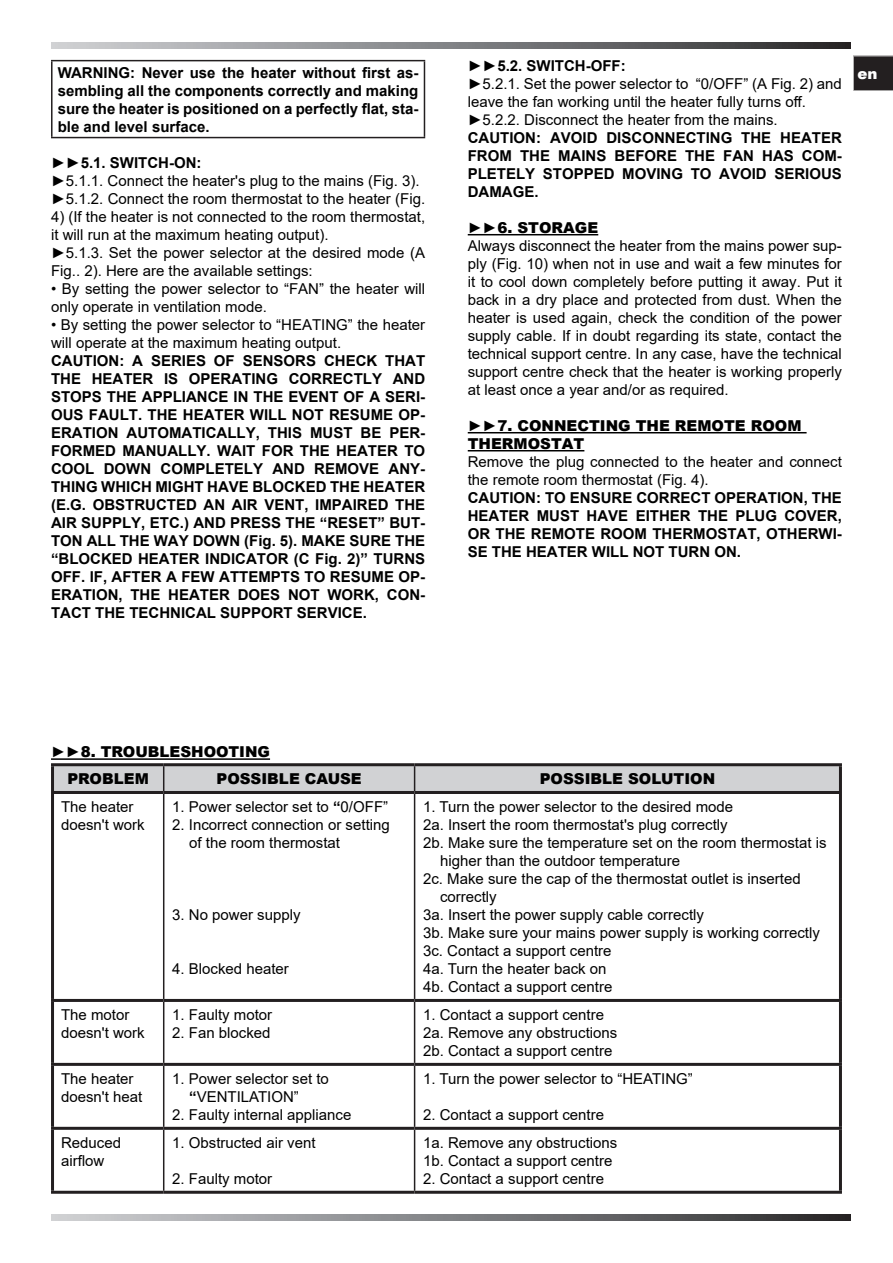
<style>
.page{position:relative;width:893px;height:1263px;background:#fff}
.page>*{position:absolute;margin:0;border:0;box-sizing:border-box;transform-origin:0 0}
.t1{font:15px/18px "Arial";color:#000}
.t2{font:700 15px/18px "Arial";color:#000;text-align:justify}
.t3{font:900 15px/18px "Arial";color:#000}
.t4{font:900 15px "Arial";color:#fff}
.s1{font-weight:700}
</style>
<div class="page">
<div style="left:853px;top:56px;width:40px;height:35px;background:#231f20"></div>
<hr style="left:853px;top:56px;width:1px;height:34px;background:#fff">
<hr style="left:853px;top:90px;width:40px;height:1px;background:#fff">
<svg style="left:51px;top:1214px;width:799px;height:6px;background:#7f8082"></svg>
<svg style="left:51px;top:43px;width:799px;height:6px;background:#7f8082"></svg>
<hr style="left:51px;top:60px;width:374px;height:1px;background:#231f20">
<hr style="left:51px;top:61px;width:2px;height:76px;background:#231f20">
<hr style="left:424px;top:61px;width:1px;height:76px;background:#231f20">
<hr style="left:51px;top:137px;width:374px;height:1px;background:#231f20">
<hr style="left:468px;top:234px;width:130px;height:1px;background:#000">
<hr style="left:468px;top:432px;width:339px;height:1px;background:#000">
<hr style="left:468px;top:450px;width:116px;height:1px;background:#000">
<hr style="left:51px;top:758px;width:219px;height:2px;background:#000">
<div style="left:54px;top:766px;width:785px;height:25px;background:#d1d2d4"></div>
<hr style="left:163px;top:794px;width:1px;height:205px;background:#231f20">
<hr style="left:414px;top:794px;width:1px;height:205px;background:#231f20">
<hr style="left:163px;top:1002px;width:1px;height:61px;background:#231f20">
<hr style="left:414px;top:1002px;width:1px;height:61px;background:#231f20">
<hr style="left:163px;top:1066px;width:1px;height:61px;background:#231f20">
<hr style="left:414px;top:1066px;width:1px;height:61px;background:#231f20">
<hr style="left:163px;top:1130px;width:1px;height:61px;background:#231f20">
<hr style="left:414px;top:1130px;width:1px;height:61px;background:#231f20">
<hr style="left:51px;top:763px;width:113px;height:3px;background:#231f20">
<hr style="left:51px;top:766px;width:3px;height:25px;background:#231f20">
<hr style="left:164px;top:763px;width:251px;height:3px;background:#231f20">
<hr style="left:415px;top:763px;width:427px;height:3px;background:#231f20">
<hr style="left:839px;top:766px;width:3px;height:25px;background:#231f20">
<hr style="left:51px;top:791px;width:113px;height:3px;background:#231f20">
<hr style="left:51px;top:794px;width:3px;height:205px;background:#231f20">
<hr style="left:164px;top:791px;width:251px;height:3px;background:#231f20">
<hr style="left:415px;top:791px;width:427px;height:3px;background:#231f20">
<hr style="left:839px;top:794px;width:3px;height:205px;background:#231f20">
<hr style="left:51px;top:999px;width:113px;height:3px;background:#231f20">
<hr style="left:51px;top:1002px;width:3px;height:61px;background:#231f20">
<hr style="left:164px;top:999px;width:251px;height:3px;background:#231f20">
<hr style="left:415px;top:999px;width:427px;height:3px;background:#231f20">
<hr style="left:839px;top:1002px;width:3px;height:61px;background:#231f20">
<hr style="left:51px;top:1063px;width:113px;height:3px;background:#231f20">
<hr style="left:51px;top:1066px;width:3px;height:61px;background:#231f20">
<hr style="left:164px;top:1063px;width:251px;height:3px;background:#231f20">
<hr style="left:415px;top:1063px;width:427px;height:3px;background:#231f20">
<hr style="left:839px;top:1066px;width:3px;height:61px;background:#231f20">
<hr style="left:51px;top:1127px;width:113px;height:3px;background:#231f20">
<hr style="left:51px;top:1130px;width:3px;height:61px;background:#231f20">
<hr style="left:164px;top:1127px;width:251px;height:3px;background:#231f20">
<hr style="left:415px;top:1127px;width:427px;height:3px;background:#231f20">
<hr style="left:839px;top:1130px;width:3px;height:61px;background:#231f20">
<hr style="left:51px;top:1191px;width:113px;height:3px;background:#231f20">
<hr style="left:164px;top:1191px;width:251px;height:3px;background:#231f20">
<hr style="left:415px;top:1191px;width:427px;height:3px;background:#231f20">
<p class="t2" style="left:58px;top:63px;width:362px">WARNING: Never use the heater without first as&shy;sembling all the components correctly and making sure the heater is positioned on a perfectly flat, sta&shy;ble and level surface.</p>
<p class="t1" style="left:51px;top:154px;width:376px"><span class="s1">►►5.1. SWITCH-ON:<br>►</span>5.1.1. Connect the heater's plug to the mains (Fig. 3). <span class="s1">►</span>5.1.2. Connect the room thermostat to the heater (Fig.</p>
<p class="t1" style="left:51px;top:208px;width:376px">4) (If the heater is not connected to the room thermostat, it will run at the maximum heating output).<br><span class="s1">►</span>5.1.3. Set the power selector at the desired mode (A Fig.. 2). Here are the available settings:</p>
<p class="t1" style="left:51px;top:280px;width:376px">• By setting the power selector to “FAN” the heater will only operate in ventilation mode.</p>
<p class="t1" style="left:51px;top:316px;width:376px">• By setting the power selector to “HEATING” the heater will operate at the maximum heating output.</p>
<p class="t2" style="left:51px;top:352px;width:376px">CAUTION: A SERIES OF SENSORS CHECK THAT THE HEATER IS OPERATING CORRECTLY AND STOPS THE APPLIANCE IN THE EVENT OF A SERI-OUS FAULT. THE HEATER WILL NOT RESUME OP-ERATION AUTOMATICALLY, THIS MUST BE PER-FORMED MANUALLY. WAIT FOR THE HEATER TO COOL DOWN COMPLETELY AND REMOVE ANY-THING WHICH MIGHT HAVE BLOCKED THE HEATER (E.G. OBSTRUCTED AN AIR VENT, IMPAIRED THE AIR SUPPLY, ETC.) AND PRESS THE “RESET” BUT-TON ALL THE WAY DOWN (Fig. 5). MAKE SURE THE “BLOCKED HEATER INDICATOR (C Fig. 2)” TURNS OFF. IF, AFTER A FEW ATTEMPTS TO RESUME OP-ERATION, THE HEATER DOES NOT WORK, CON-TACT THE TECHNICAL SUPPORT SERVICE.</p>
<p class="t1" style="left:468px;top:56px;width:376px"><span class="s1">►►5.2. SWITCH-OFF:<br>►</span>5.2.1. Set the power selector to “0/OFF” (A Fig. 2) and leave the fan working until the heater fully turns off. <span class="s1">►</span>5.2.2. Disconnect the heater from the mains.<br><span class="s1">CAUTION: AVOID DISCONNECTING THE HEATER FROM THE MAINS BEFORE THE FAN HAS COM-PLETELY STOPPED MOVING TO AVOID SERIOUS DAMAGE.</span></p>
<p class="t3" style="left:468px;top:218px;width:132px">►►6. STORAGE</p>
<p class="t1" style="left:468px;top:236px;width:376px;text-align:justify">Always disconnect the heater from the mains power sup&shy;ply (Fig. 10) when not in use and wait a few minutes for it to cool down completely before putting it away. Put it back in a dry place and protected from dust. When the heater is used again, check the condition of the power supply cable. If in doubt regarding its state, contact the technical support centre. In any case, have the technical support centre check that the heater is working properly at least once a year and/or as required.</p>
<p class="t3" style="left:468px;top:416px;width:335px">►►7. CONNECTING THE REMOTE ROOM<br>THERMOSTAT</p>
<p class="t1" style="left:468px;top:452px;width:376px">Remove the plug connected to the heater and connect the remote room thermostat (Fig. 4).</p>
<p class="t2" style="left:468px;top:489px;width:376px">CAUTION: TO ENSURE CORRECT OPERATION, THE HEATER MUST HAVE EITHER THE PLUG COVER, OR THE REMOTE ROOM THERMOSTAT, OTHERWI-SE THE HEATER WILL NOT TURN ON.</p>
<p class="t4" style="left:857px;top:63px;width:22px">en</p>
<p class="t3" style="left:67px;top:738px;width:204px;line-height:26.7px;text-indent:-16px">►►8. TROUBLESHOOTING<br>PROBLEM</p>
<p class="t3" style="left:216px;top:769px;width:147px">POSSIBLE CAUSE</p>
<p class="t3" style="left:540px;top:769px;width:177px">POSSIBLE SOLUTION</p>
<p class="t1" style="left:61px;top:797px;width:85px">The heater doesn't work</p>
<p class="t1" style="left:172px;top:797px;width:217px">1. Power selector set to <span class="s1">“</span>0/OFF”</p>
<p class="t1" style="left:189px;top:815px;width:202px;text-indent:-17px">2. Incorrect connection or setting of the room thermostat</p>
<p class="t1" style="left:172px;top:905px;width:130px">3. No power supply</p>
<p class="t1" style="left:172px;top:959px;width:118px">4. Blocked heater</p>
<p class="t1" style="left:61px;top:1005px;width:85px">The motor doesn't work</p>
<p class="t1" style="left:172px;top:1005px;width:102px">1. Faulty motor</p>
<p class="t1" style="left:172px;top:1023px;width:100px">2. Fan blocked</p>
<p class="t1" style="left:61px;top:1069px;width:83px">The heater doesn't heat</p>
<p class="t1" style="left:189px;top:1069px;width:141px;text-indent:-17px">1. Power selector set to <span class="s1">“</span>VENTILATION”</p>
<p class="t1" style="left:172px;top:1105px;width:181px">2. Faulty internal appliance</p>
<p class="t1" style="left:61px;top:1133px;width:62px">Reduced airflow</p>
<p class="t1" style="left:172px;top:1133px;width:145px">1. Obstructed air vent</p>
<p class="t1" style="left:172px;top:1169px;width:102px">2. Faulty motor</p>
<p class="t1" style="left:423px;top:797px;width:312px">1. Turn the power selector to the desired mode</p>
<p class="t1" style="left:423px;top:815px;width:306px">2a. Insert the room thermostat's plug correctly</p>
<p class="t1" style="left:423px;top:833px;width:405px">2b. Make sure the temperature set on the room thermostat is</p>
<p class="t1" style="left:440px;top:851px;width:242px">higher than the outdoor temperature</p>
<p class="t1" style="left:423px;top:869px;width:379px">2c. Make sure the cap of the thermostat outlet is inserted</p>
<p class="t1" style="left:440px;top:887px;width:58px">correctly</p>
<p class="t1" style="left:423px;top:905px;width:282px">3a. Insert the power supply cable correctly</p>
<p class="t1" style="left:423px;top:923px;width:398px">3b. Make sure your mains power supply is working correctly</p>
<p class="t1" style="left:423px;top:941px;width:190px">3c. Contact a support centre</p>
<p class="t1" style="left:423px;top:959px;width:185px">4a. Turn the heater back on</p>
<p class="t1" style="left:423px;top:977px;width:191px">4b. Contact a support centre</p>
<p class="t1" style="left:423px;top:1005px;width:196px">1. Contact a support centre<br>2a. Remove any obstructions<br>2b. Contact a support centre</p>
<p class="t1" style="left:423px;top:1069px;width:271px">1. Turn the power selector to “HEATING”</p>
<p class="t1" style="left:423px;top:1105px;width:182px">2. Contact a support centre</p>
<p class="t1" style="left:423px;top:1133px;width:196px">1a. Remove any obstructions<br>1b. Contact a support centre</p>
<p class="t1" style="left:423px;top:1169px;width:182px">2. Contact a support centre</p>
</div>
